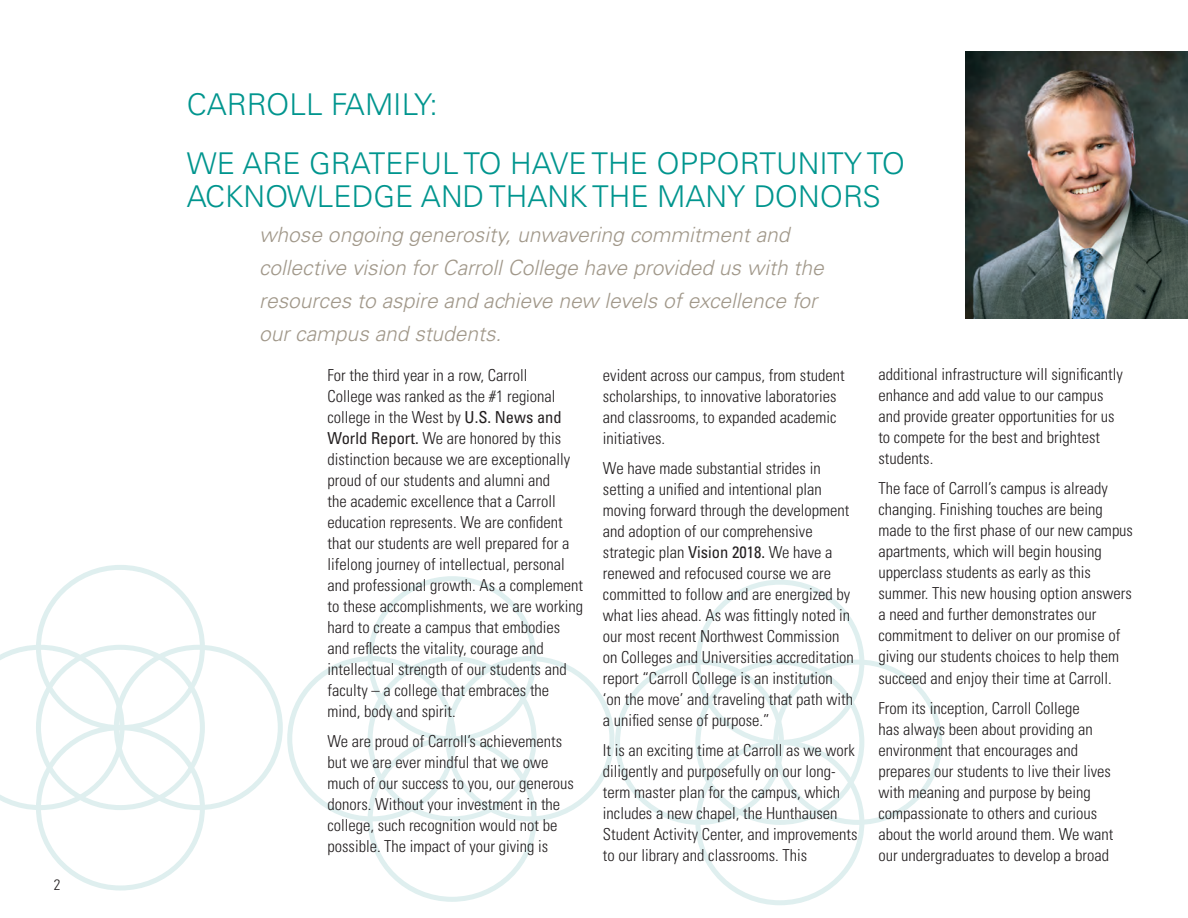
<style>
.page{position:relative;width:1188px;height:918px;background:#fff}
.page>*{position:absolute;margin:0;border:0;box-sizing:border-box;transform-origin:0 0}
.t1{font:300 30px/58.2px "Univers LT Std";color:#00958e}
.t2{font:italic 300 21px/33px "Univers LT Std";color:#a1988a}
.t3{font:300 condensed 16.5px/21px "Univers LT Std";color:#231f20}
.t4{font:300 condensed 15px "Univers LT Std";color:#231f20}
.s1{font-weight:400}
</style>
<div class="page">
<img style="left:966px;top:52px;width:222px;height:267px">
<div style="left:695px;top:660px;width:169px;height:165px;border:5px solid #dfefef;border-radius:50%"></div>
<div style="left:695px;top:580px;width:169px;height:165px;border:5px solid #dfefef;border-radius:50%"></div>
<div style="left:695px;top:740px;width:169px;height:165px;border:5px solid #dfefef;border-radius:50%"></div>
<div style="left:615px;top:660px;width:169px;height:165px;border:5px solid #dfefef;border-radius:50%"></div>
<div style="left:773px;top:660px;width:169px;height:165px;border:5px solid #dfefef;border-radius:50%"></div>
<div style="left:368px;top:656px;width:169px;height:165px;border:5px solid #dfefef;border-radius:50%"></div>
<div style="left:368px;top:576px;width:169px;height:165px;border:5px solid #dfefef;border-radius:50%"></div>
<div style="left:368px;top:736px;width:169px;height:166px;border:5px solid #dfefef;border-radius:50%"></div>
<div style="left:287px;top:656px;width:169px;height:165px;border:5px solid #dfefef;border-radius:50%"></div>
<div style="left:446px;top:656px;width:168px;height:165px;border:5px solid #dfefef;border-radius:50%"></div>
<div style="left:36px;top:565px;width:169px;height:165px;border:5px solid #dfefef;border-radius:50%"></div>
<div style="left:36px;top:725px;width:169px;height:165px;border:5px solid #dfefef;border-radius:50%"></div>
<svg style="left:0;top:645px;width:125px;height:165px"></svg>
<div style="left:114px;top:645px;width:169px;height:165px;border:5px solid #dfefef;border-radius:50%"></div>
<p class="t4" style="left:54px;top:876px;width:8px">2</p>
<h1 class="t1" style="left:187px;top:76px;width:720px">CARROLL FAMILY:<br>WE ARE GRATEFUL TO HAVE THE OPPORTUNITY TO</h1>
<h1 class="t1" style="left:187px;top:167px;width:696px">ACKNOWLEDGE AND THANK THE MANY DONORS</h1>
<p class="t2" style="left:259px;top:218px;width:566px">whose ongoing generosity, unwavering commitment and collective vision for Carroll College have provided us with the resources to aspire and achieve new levels of excellence for our campus and students.</p>
<p class="t3" style="left:328px;top:364px;width:257px">For the third year in a row, Carroll<br>College was ranked as the #1 regional college in the West by <span class="s1">U.S. News and World Report.</span> We are honored by this distinction because we are exceptionally proud of our students and alumni and<br>the academic excellence that a Carroll education represents. We are confident that our students are well prepared for a lifelong journey of intellectual, personal and professional growth. As a complement to these accomplishments, we are working hard to create a campus that embodies and reflects the vitality, courage and intellectual strength of our students and faculty – a college that embraces the mind, body and spirit.</p>
<p class="t3" style="left:328px;top:730px;width:248px">We are proud of Carroll’s achievements but we are ever mindful that we owe much of our success to you, our generous donors. Without your investment in the college, such recognition would not be possible. The impact of your giving is</p>
<p class="t3" style="left:603px;top:364px;width:243px">evident across our campus, from student scholarships, to innovative laboratories and classrooms, to expanded academic initiatives.</p>
<p class="t3" style="left:603px;top:457px;width:253px">We have made substantial strides in setting a unified and intentional plan moving forward through the development and adoption of our comprehensive strategic plan <span class="s1">Vision 2018.</span> We have a renewed and refocused course we are committed to follow and are energized by what lies ahead. As was fittingly noted in our most recent Northwest Commission on Colleges and Universities accreditation report “Carroll College is an institution ‘on the move’ and traveling that path with a unified sense of purpose.”</p>
<p class="t3" style="left:603px;top:739px;width:256px">It is an exciting time at Carroll as we work diligently and purposefully on our long&shy;term master plan for the campus, which includes a new chapel, the Hunthausen Student Activity Center, and improvements to our library and classrooms. This</p>
<p class="t3" style="left:878px;top:364px;width:246px">additional infrastructure will significantly enhance and add value to our campus and provide greater opportunities for us to compete for the best and brightest students.</p>
<p class="t3" style="left:878px;top:478px;width:256px">The face of Carroll’s campus is already changing. Finishing touches are being made to the first phase of our new campus apartments, which will begin housing upperclass students as early as this summer. This new housing option answers a need and further demonstrates our commitment to deliver on our promise of giving our students choices to help them succeed and enjoy their time at Carroll.</p>
<p class="t3" style="left:878px;top:697px;width:237px">From its inception, Carroll College<br>has always been about providing an environment that encourages and prepares our students to live their lives with meaning and purpose by being compassionate to others and curious about the world around them. We want our undergraduates to develop a broad</p>
</div>
